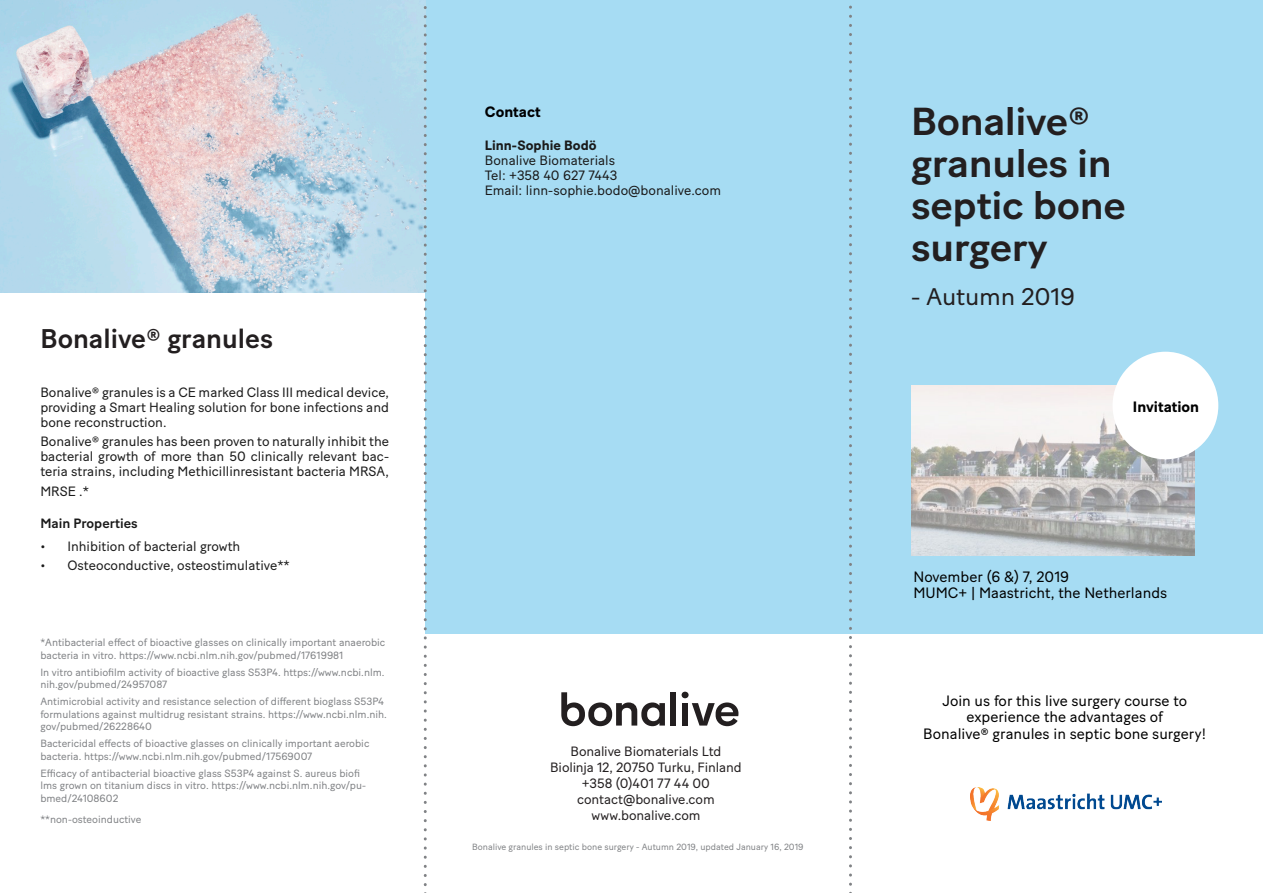
<style>
.page{position:relative;width:1263px;height:893px;background:#fff}
.page>*{position:absolute;margin:0;border:0;box-sizing:border-box;transform-origin:0 0}
.t1{font:500 39px "Baton Turbo";letter-spacing:-.01em;color:#231f20;scale:1.05 1}
.t2{font:500 27px "Baton Turbo";color:#231f20}
.t3{font:24px "Baton Turbo";letter-spacing:-.01em;color:#231f20;scale:1.05 1}
.t4{font:15px/16.5px "Baton Turbo";color:#000;text-align:center}
.Leipis{font:700 15px "Baton Turbo";color:#000001}
.t5{font:13.5px/15px "Baton Turbo";color:#1a1a1a;text-align:justify}
.t6{font:13.5px "Baton Turbo";letter-spacing:-.005em;color:#231f20}
.t7{font:700 13.5px "Baton Turbo";color:#1a1a1a}
.t8{font:500 13.5px "Baton Turbo";color:#1a1a1a}
.t9{font:10.5px/12.6px "Baton Turbo";color:#808285}
.t10{font:9px "Baton Turbo";color:#808285}
</style>
<div class="page">
<div style="left:425px;top:0;width:838px;height:634px;background:#a6dcf3"></div>
<img style="left:0;top:0;width:424px;height:292px">
<img style="left:970px;top:787px;width:192px;height:34px">
<img style="left:911px;top:386px;width:283px;height:169px">
<div style="left:1112px;top:352px;width:106px;height:107px;background:#fff;border-radius:50%"></div>
<div style="left:682px;top:703px;width:6px;height:23px;background:#231f20"></div>
<svg style="left:561px;top:692px;width:104px;height:34px"></svg>
<div style="left:682px;top:692px;width:7px;height:6px;background:#231f20;border-radius:50%"></div>
<div style="left:670px;top:692px;width:6px;height:34px;background:#231f20"></div>
<svg style="left:692px;top:702px;width:46px;height:24px"></svg>
<svg style="left:424px;top:0;width:3px;height:893px"></svg>
<svg style="left:849px;top:5px;width:3px;height:888px"></svg>
<p class="t2" style="left:40px;top:318px;width:234px">Bonalive® granules</p>
<p class="t5" style="left:40px;top:384px;width:350px">Bonalive® granules is a CE marked Class III medical device, providing a Smart Healing solution for bone infections and bone reconstruction.</p>
<p class="t5" style="left:40px;top:433px;width:350px">Bonalive® granules has been proven to naturally inhibit the bacterial growth of more than 50 clinically relevant bac&shy;teria strains, including Methicillinresistant bacteria MRSA,</p>
<p class="t5" style="left:40px;top:482px;width:50px">MRSE .*</p>
<p class="t8" style="left:40px;top:513px;width:99px">Main Properties</p>
<p class="t5" style="left:40px;top:538px;width:202px">• Inhibition of bacterial growth</p>
<p class="t5" style="left:40px;top:557px;width:251px">• Osteoconductive, osteostimulative**</p>
<p class="t9" style="left:40px;top:635px;width:346px">*Antibacterial effect of bioactive glasses on clinically important anaerobic bacteria in vitro. https://www.ncbi.nlm.nih.gov/pubmed/17619981</p>
<p class="t9" style="left:40px;top:665px;width:346px">In vitro antibiofilm activity of bioactive glass S53P4. https://www.ncbi.nlm. nih.gov/pubmed/24957087</p>
<p class="t9" style="left:40px;top:694px;width:348px">Antimicrobial activity and resistance selection of different bioglass S53P4 formulations against multidrug resistant strains. https://www.ncbi.nlm.nih. gov/pubmed/26228640</p>
<p class="t9" style="left:40px;top:736px;width:331px">Bactericidal effects of bioactive glasses on clinically important aerobic bacteria. https://www.ncbi.nlm.nih.gov/pubmed/17569007</p>
<p class="t9" style="left:40px;top:766px;width:327px">Efficacy of antibacterial bioactive glass S53P4 against S. aureus biofi lms grown on titanium discs in vitro. https://www.ncbi.nlm.nih.gov/pu&shy;bmed/24108602</p>
<p class="t9" style="left:40px;top:812px;width:102px">**non-osteoinductive</p>
<p class="Leipis" style="left:485px;top:101px;width:57px">Contact</p>
<p class="t7" style="left:485px;top:135px;width:113px">Linn-Sophie Bodö</p>
<p class="t5" style="left:485px;top:152px;width:132px">Bonalive Biomaterials</p>
<p class="t5" style="left:485px;top:167px;width:134px">Tel: +358 40 627 7443</p>
<p class="t5" style="left:485px;top:182px;width:238px">Email: linn-sophie.bodo@bonalive.com</p>
<p class="t6" style="left:570px;top:741px;width:152px">Bonalive Biomaterials Ltd</p>
<p class="t6" style="left:550px;top:757px;width:193px">Biolinja 12, 20750 Turku, Finland</p>
<p class="t6" style="left:582px;top:773px;width:130px">+358 (0)401 77 44 00</p>
<p class="t6" style="left:577px;top:789px;width:139px">contact@bonalive.com</p>
<p class="t6" style="left:591px;top:805px;width:111px">www.bonalive.com</p>
<p class="t10" style="left:472px;top:840px;width:333px">Bonalive granules in septic bone surgery - Autumn 2019, updated January 16, 2019</p>
<p class="t1" style="left:911px;top:92px;width:172px">Bonalive®</p>
<p class="t1" style="left:911px;top:134px;width:193px">granules in</p>
<p class="t1" style="left:911px;top:176px;width:206px">septic bone</p>
<p class="t1" style="left:911px;top:218px;width:132px">surgery</p>
<p class="t3" style="left:911px;top:279px;width:158px">- Autumn 2019</p>
<p class="Leipis" style="left:1133px;top:396px;width:68px">Invitation</p>
<p class="t4" style="left:913px;top:567px;width:157px">November (6 &amp;) 7, 2019</p>
<p class="t4" style="left:913px;top:583px;width:255px">MUMC+ | Maastricht, the Netherlands</p>
<p class="t4" style="left:923px;top:691px;width:284px">Join us for this live surgery course to experience the advantages of<br>Bonalive® granules in septic bone surgery!</p>
</div>
